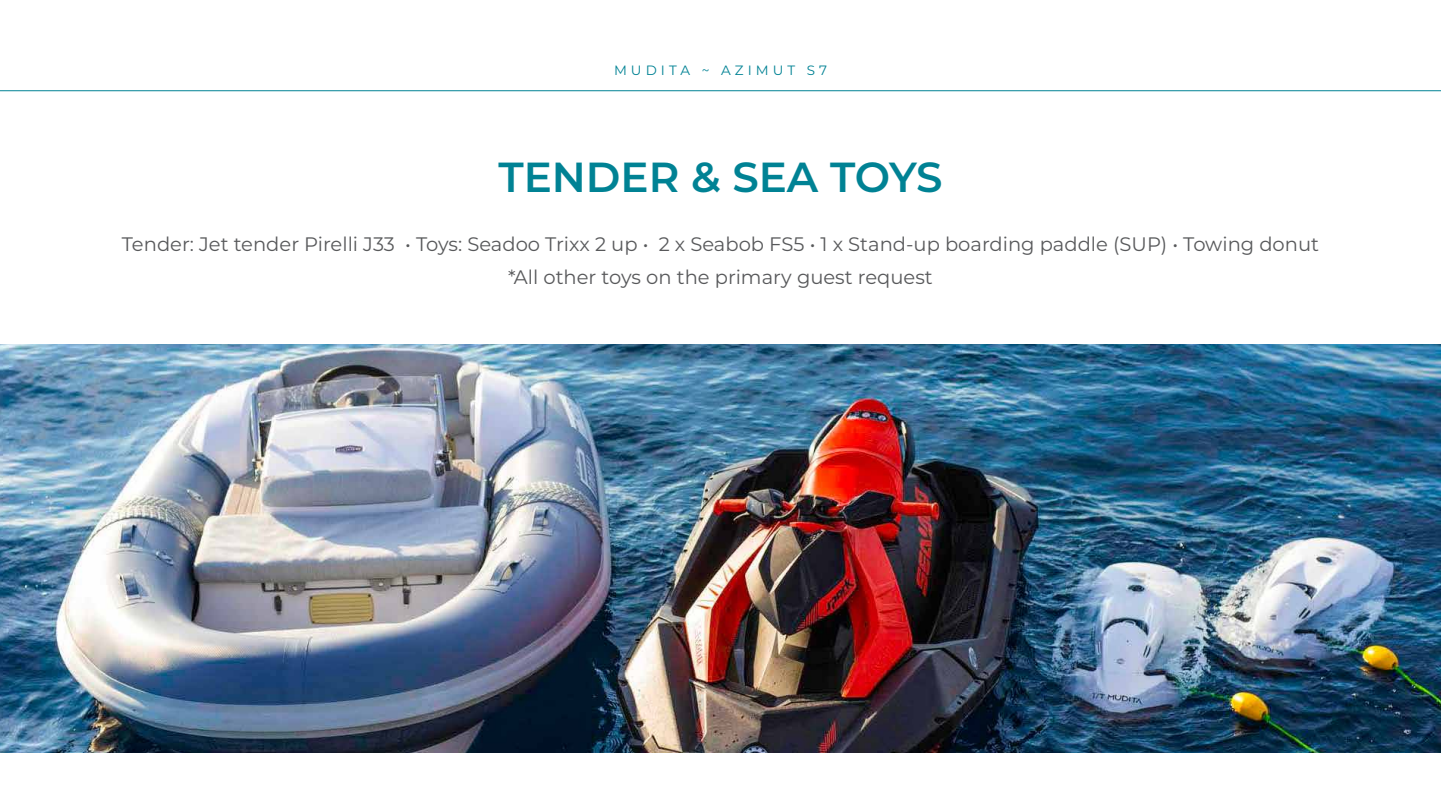
<style>
.page{position:relative;width:1441px;height:810px;background:#fff}
.page>*{position:absolute;margin:0;border:0;box-sizing:border-box;transform-origin:0 0}
.t1{font:600 42px "Montserrat";color:#008294}
.t2{font:19.5px/33px "Montserrat";color:#58595b;text-align:center}
.t3{font:13.5px "Montserrat";letter-spacing:.3em;color:#008294}
</style>
<div class="page">
<img style="left:0;top:344px;width:1440px;height:409px">
<hr style="left:0;top:90px;width:1440px;height:1px;background:#008294">
<p class="t3" style="left:614px;top:61px;width:214px">MUDITA ~ AZIMUT S7</p>
<h1 class="t1" style="left:498px;top:147px;width:445px">TENDER &amp; SEA TOYS</h1>
<p class="t2" style="left:122px;top:227px;width:1198px">Tender: Jet tender Pirelli J33 • Toys: Seadoo Trixx 2 up • 2 x Seabob FS5 • 1 x Stand-up boarding paddle (SUP) • Towing donut *All other toys on the primary guest request</p>
</div>
